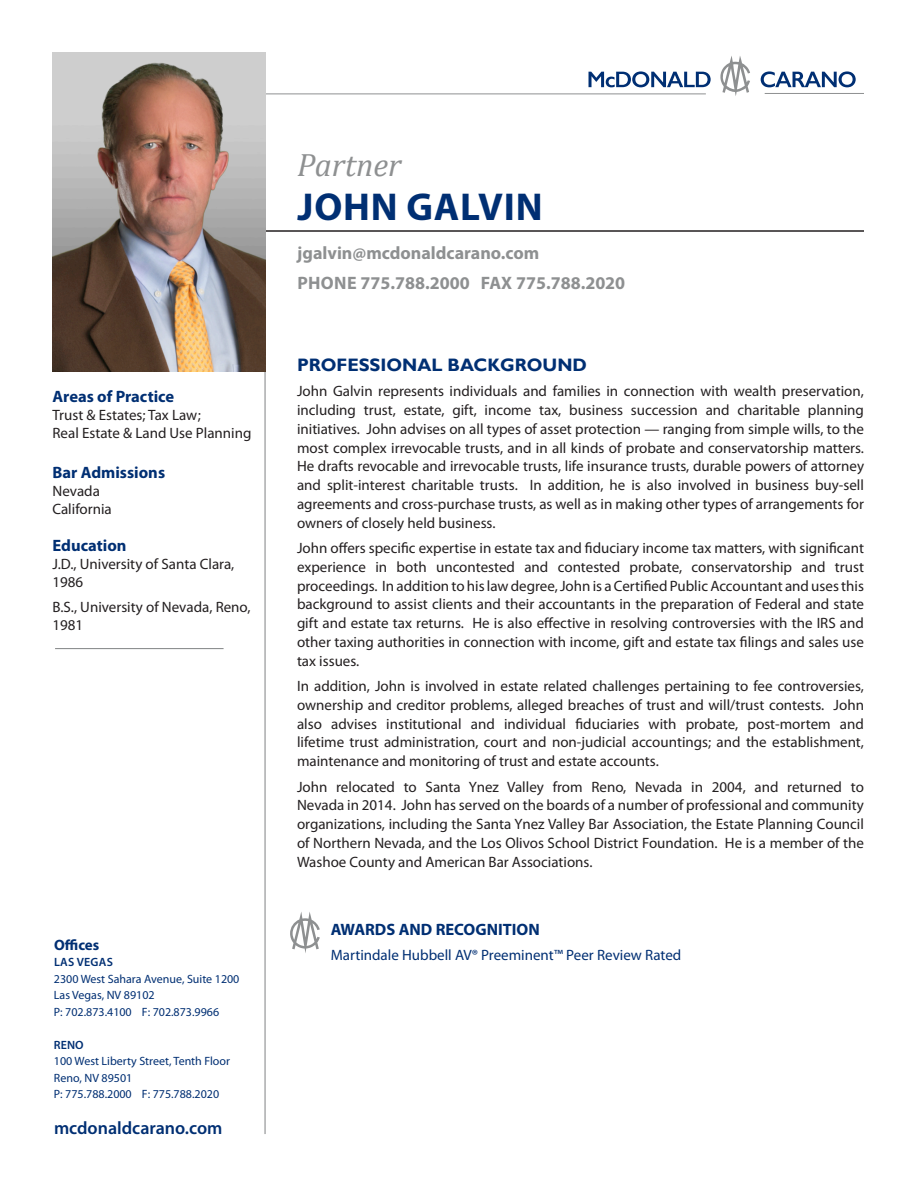
<style>
.page{position:relative;width:918px;height:1188px;background:#fff}
.page>*{position:absolute;margin:0;border:0;box-sizing:border-box;transform-origin:0 0}
.t1{font:700 39px "Myriad Pro";letter-spacing:.02em;color:#002f73}
.t2{font:italic 32.4px "Cambria";color:#8e9091}
.t3{font:700 18px/30px "Myriad Pro";color:#8e9091}
.t4{font:700 18px "Gill Sans";color:#002f73}
.t5{font:600 18px "Myriad Pro";color:#002f73}
.t6{font:700 16.5px "Myriad Pro";color:#002f73}
.t7{font:15px/18.8px "Myriad Pro";color:#231f20;text-align:justify}
.t8{font:15px "Myriad Pro";color:#002f73}
.t9{font:700 15px "Myriad Pro";color:#002f73}
.t10{font:12px/16.5px "Myriad Pro";color:#002f73}
.t11{font:600 12px "Myriad Pro";letter-spacing:.02em;color:#002f73}
</style>
<div class="page">
<hr style="left:63px;top:230px;width:801px;height:2px;background:#231f20">
<hr style="left:264px;top:366px;width:2px;height:768px;background:#8e9091">
<hr style="left:55px;top:648px;width:169px;height:1px;background:#8e9091">
<svg style="left:589px;top:71px;width:122px;height:16px"></svg>
<svg style="left:761px;top:71px;width:95px;height:16px"></svg>
<hr style="left:198px;top:94px;width:508px;height:1px;background:#8e9091">
<hr style="left:765px;top:93px;width:99px;height:1px;background:#8e9091">
<svg style="left:720px;top:56px;width:30px;height:40px"></svg>
<img style="left:53px;top:53px;width:213px;height:319px">
<svg style="left:290px;top:912px;width:30px;height:41px"></svg>
<p class="t6" style="left:52px;top:385px;width:123px">Areas of Practice</p>
<p class="t7" style="left:52px;top:405px;width:200px;line-height:18px">Trust &amp; Estates; Tax Law;<br>Real Estate &amp; Land Use Planning</p>
<p class="t6" style="left:52px;top:461px;width:114px">Bar Admissions</p>
<p class="t7" style="left:52px;top:481px;width:61px;line-height:18px">Nevada<br>California</p>
<p class="t6" style="left:52px;top:535px;width:76px">Education</p>
<p class="t7" style="left:52px;top:555px;width:183px;line-height:18px">J.D., University of Santa Clara,<br>1986</p>
<p class="t7" style="left:52px;top:598px;width:200px;line-height:18px">B.S., University of Nevada, Reno,<br>1981</p>
<p class="t9" style="left:54px;top:935px;width:47px">Offices</p>
<p class="t11" style="left:54px;top:955px;width:60px">LAS VEGAS</p>
<p class="t10" style="left:54px;top:970px;width:187px">2300 West Sahara Avenue, Suite 1200<br>Las Vegas, NV 89102<br>P: 702.873.4100 F: 702.873.9966</p>
<p class="t11" style="left:54px;top:1037px;width:31px">RENO</p>
<p class="t10" style="left:54px;top:1053px;width:178px">100 West Liberty Street, Tenth Floor<br>Reno, NV 89501<br>P: 775.788.2000 F: 775.788.2020</p>
<p class="t5" style="left:54px;top:1116px;width:170px">mcdonaldcarano.com</p>
<h2 class="t2" style="left:297px;top:142px;width:106px">Partner</h2>
<h1 class="t1" style="left:298px;top:181px;width:247px">JOHN GALVIN</h1>
<p class="t3" style="left:297px;top:237px;width:330px">jgalvin@mcdonaldcarano.com<br>PHONE 775.788.2000 FAX 775.788.2020</p>
<p class="t4" style="left:297px;top:354px;width:292px">PROFESSIONAL BACKGROUND</p>
<p class="t7" style="left:297px;top:382px;width:569px">John Galvin represents individuals and families in connection with wealth preservation, including trust, estate, gift, income tax, business succession and charitable planning initiatives. John advises on all types of asset protection — ranging from simple wills, to the most complex irrevocable trusts, and in all kinds of probate and conservatorship matters.<br>He drafts revocable and irrevocable trusts, life insurance trusts, durable powers of attorney and split-interest charitable trusts. In addition, he is also involved in business buy-sell agreements and cross-purchase trusts, as well as in making other types of arrangements for owners of closely held business.</p>
<p class="t7" style="left:297px;top:538px;width:569px">John offers specific expertise in estate tax and fiduciary income tax matters, with significant experience in both uncontested and contested probate, conservatorship and trust proceedings. In addition to his law degree, John is a Certified Public Accountant and uses this background to assist clients and their accountants in the preparation of Federal and state gift and estate tax returns. He is also effective in resolving controversies with the IRS and other taxing authorities in connection with income, gift and estate tax filings and sales use tax issues.</p>
<p class="t7" style="left:297px;top:676px;width:569px">In addition, John is involved in estate related challenges pertaining to fee controversies, ownership and creditor problems, alleged breaches of trust and will/trust contests. John also advises institutional and individual fiduciaries with probate, post-mortem and lifetime trust administration, court and non-judicial accountings; and the establishment, maintenance and monitoring of trust and estate accounts.</p>
<p class="t7" style="left:297px;top:777px;width:569px">John relocated to Santa Ynez Valley from Reno, Nevada in 2004, and returned to Nevada in 2014. John has served on the boards of a number of professional and community organizations, including the Santa Ynez Valley Bar Association, the Estate Planning Council of Northern Nevada, and the Los Olivos School District Foundation. He is a member of the Washoe County and American Bar Associations.</p>
<p class="t6" style="left:331px;top:919px;width:211px">AWARDS AND RECOGNITION</p>
<p class="t8" style="left:331px;top:945px;width:352px">Martindale Hubbell AV® Preeminent™ Peer Review Rated</p>
</div>
